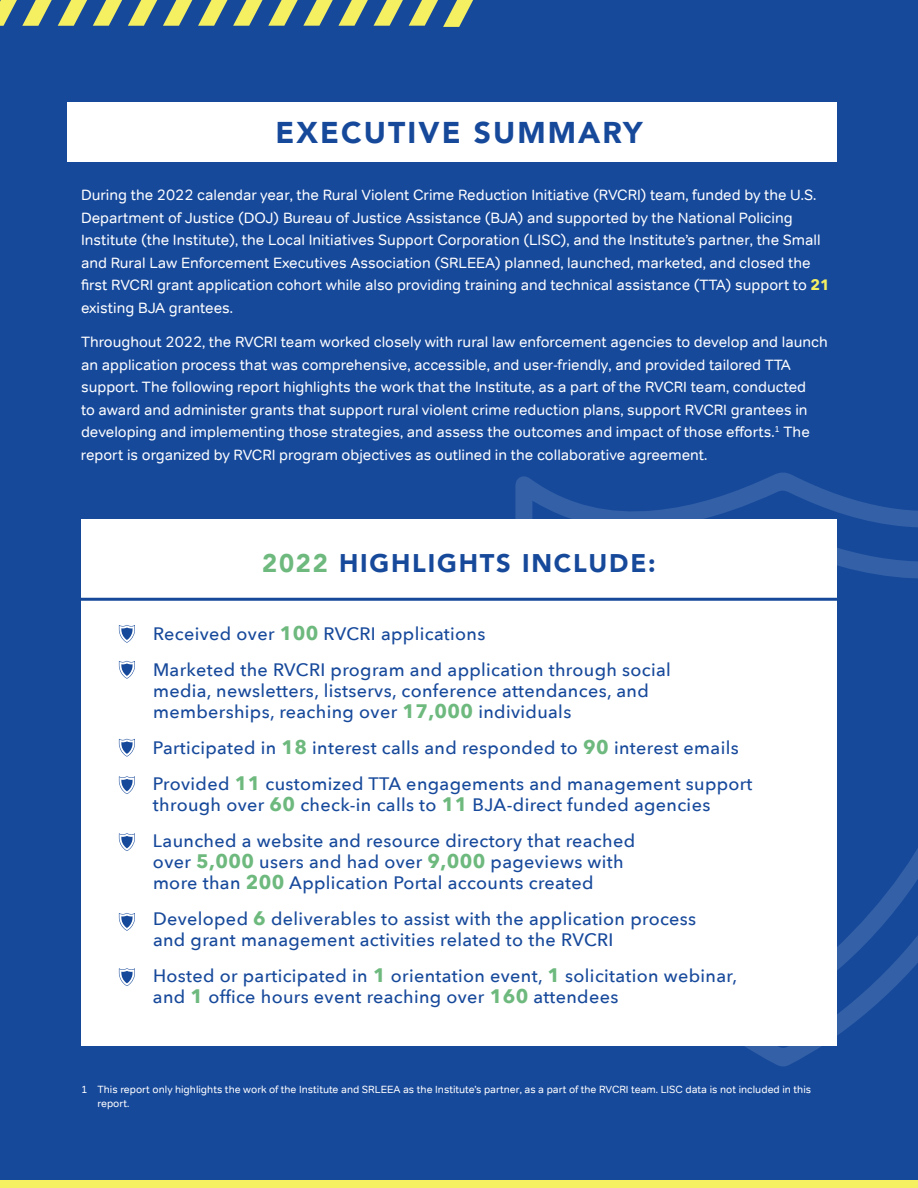
<style>
.page{position:relative;width:918px;height:1188px;background:#17499b}
.page>*{position:absolute;margin:0;border:0;box-sizing:border-box;transform-origin:0 0}
.t1{font:900 30px "Avenir";letter-spacing:.07em;color:#17499b}
.t2{font:900 25.5px "Avenir";letter-spacing:.07em;color:#17499b}
.t3{font:500 18px/21px "Avenir Next";letter-spacing:.02em;color:#17499b}
.t4{font:15px/22.5px "Tondo";color:#fff}
.t5{font:10.5px/13.5px "Tondo";color:#fff}
.s1{font-family:"Avenir Next";font-weight:700;color:#f5ef62}
.s2{color:#6eb97e}
.s3{font-weight:700;font-size:19.5px;color:#6eb97e}
</style>
<div class="page">
<svg style="left:0;top:0;width:52px;height:26px"></svg>
<svg style="left:58px;top:0;width:29px;height:26px"></svg>
<svg style="left:93px;top:0;width:29px;height:26px"></svg>
<svg style="left:128px;top:0;width:29px;height:26px"></svg>
<svg style="left:163px;top:0;width:29px;height:26px"></svg>
<svg style="left:198px;top:0;width:29px;height:26px"></svg>
<svg style="left:233px;top:0;width:135px;height:26px"></svg>
<svg style="left:374px;top:0;width:29px;height:26px"></svg>
<svg style="left:409px;top:0;width:64px;height:27px"></svg>
<svg style="left:515px;top:472px;width:403px;height:595px"></svg>
<svg style="left:837px;top:528px;width:81px;height:485px"></svg>
<div style="left:68px;top:102px;width:769px;height:60px;background:#fff"></div>
<div style="left:81px;top:520px;width:756px;height:526px;background:#fff"></div>
<svg style="left:119px;top:625px;width:16px;height:18px"></svg>
<svg style="left:119px;top:739px;width:16px;height:18px"></svg>
<svg style="left:119px;top:776px;width:16px;height:18px"></svg>
<svg style="left:119px;top:661px;width:16px;height:18px"></svg>
<svg style="left:119px;top:833px;width:16px;height:18px"></svg>
<svg style="left:119px;top:913px;width:16px;height:18px"></svg>
<svg style="left:119px;top:968px;width:16px;height:18px"></svg>
<hr style="left:81px;top:598px;width:756px;height:3px;background:#17499b">
<div style="left:0;top:1181px;width:918px;height:7px;background:#f5ef62"></div>
<h1 class="t1" style="left:276px;top:107px;width:368px">EXECUTIVE SUMMARY</h1>
<p class="t4" style="left:81px;top:184px;width:750px">During the 2022 calendar year, the Rural Violent Crime Reduction Initiative (RVCRI) team, funded by the U.S.<br>Department of Justice (DOJ) Bureau of Justice Assistance (BJA) and supported by the National Policing Institute (the Institute), the Local Initiatives Support Corporation (LISC), and the Institute’s partner, the Small and Rural Law Enforcement Executives Association (SRLEEA) planned, launched, marketed, and closed the first RVCRI grant application cohort while also providing training and technical assistance (TTA) support to <span class="s1">21 </span>existing BJA grantees.</p>
<p class="t4" style="left:81px;top:331px;width:748px">Throughout 2022, the RVCRI team worked closely with rural law enforcement agencies to develop and launch an application process that was comprehensive, accessible, and user-friendly, and provided tailored TTA support. The following report highlights the work that the Institute, as a part of the RVCRI team, conducted<br>to award and administer grants that support rural violent crime reduction plans, support RVCRI grantees in developing and implementing those strategies, and assess the outcomes and impact of those efforts.<sup>1</sup> The report is organized by RVCRI program objectives as outlined in the collaborative agreement.</p>
<h2 class="t2" style="left:262px;top:542px;width:395px"><span class="s2">2022</span> HIGHLIGHTS INCLUDE:</h2>
<p class="t3" style="left:153px;top:615px;width:519px;line-height:36px">Received over <span class="s3">100</span> RVCRI applications<br>Marketed the RVCRI program and application through social</p>
<p class="t3" style="left:153px;top:679px;width:497px">media, newsletters, listservs, conference attendances, and memberships, reaching over <span class="s3">17,000</span> individuals</p>
<p class="t3" style="left:153px;top:729px;width:601px;line-height:36px">Participated in <span class="s3">18</span> interest calls and responded to <span class="s3">90</span> interest emails<br>Provided <span class="s3">11</span> customized TTA engagements and management support</p>
<p class="t3" style="left:153px;top:786px;width:559px;line-height:36px">through over <span class="s3">60</span> check-in calls to <span class="s3">11</span> BJA-direct funded agencies<br>Launched a website and resource directory that reached</p>
<p class="t3" style="left:153px;top:850px;width:472px">over <span class="s3">5,000</span> users and had over <span class="s3">9,000</span> pageviews with more than <span class="s3">200</span> Application Portal accounts created</p>
<p class="t3" style="left:153px;top:907px;width:545px">Developed <span class="s3">6</span> deliverables to assist with the application process and grant management activities related to the RVCRI</p>
<p class="t3" style="left:153px;top:964px;width:586px">Hosted or participated in <span class="s3">1</span> orientation event, <span class="s3">1</span> solicitation webinar, and <span class="s3">1</span> office hours event reaching over <span class="s3">160</span> attendees</p>
<p class="t5" style="left:97px;top:1083px;width:715px;text-indent:-16px">1 This report only highlights the work of the Institute and SRLEEA as the Institute’s partner, as a part of the RVCRI team. LISC data is not included in this report.</p>
</div>
